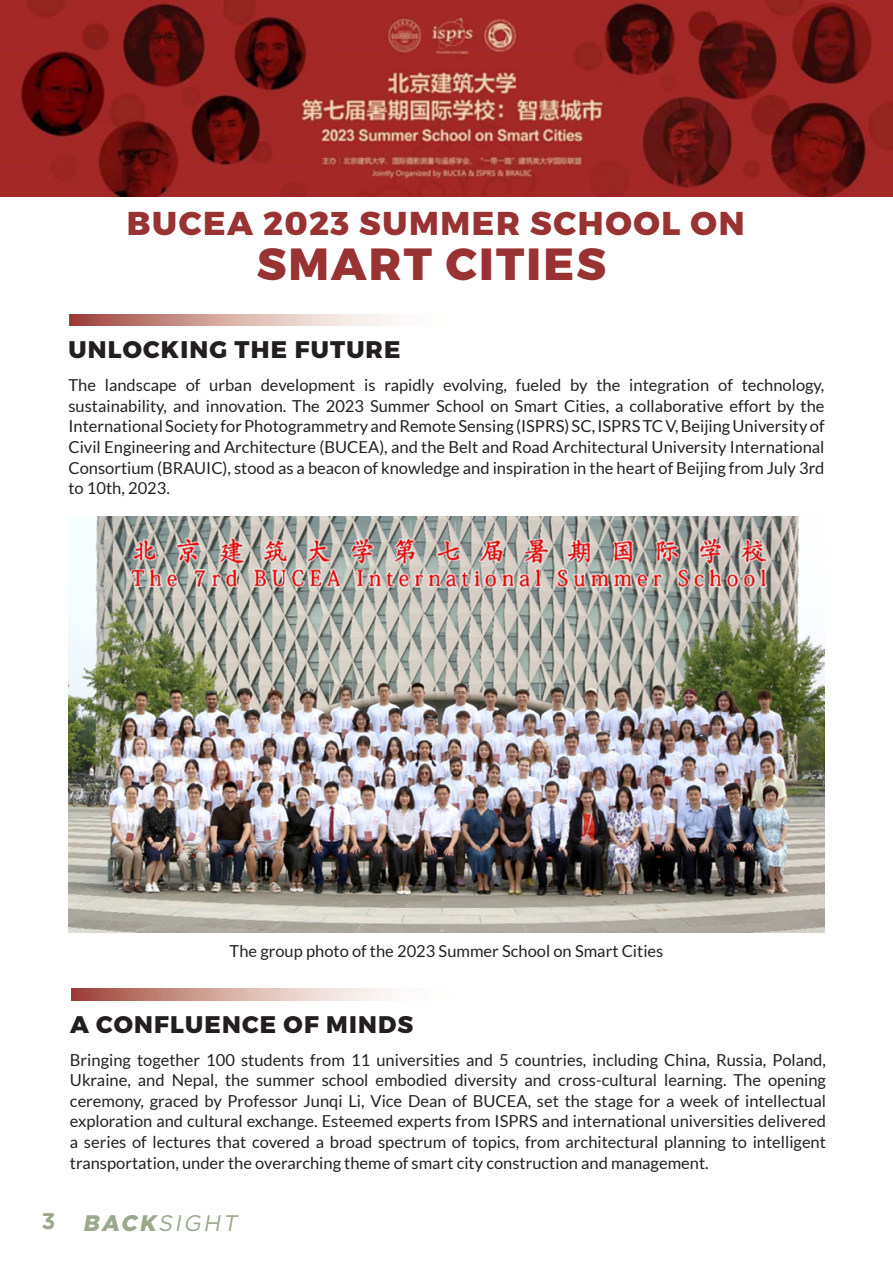
<style>
.page{position:relative;width:893px;height:1263px;background:#fff}
.page>*{position:absolute;margin:0;border:0;box-sizing:border-box;transform-origin:0 0}
.t1{font:800 45px "Montserrat";letter-spacing:.05em;color:#993232}
.t2{font:800 33px "Montserrat";letter-spacing:.05em;color:#993232}
.t3{font:800 24px "Montserrat";letter-spacing:.05em;color:#231f20}
.t4{font:italic 22.5px "Gotham";color:#9aa88d}
.t5{font:700 22.5px "Gotham";color:#9aa88d}
.t6{font:16.5px/20.7px "Lato";color:#222;text-align:justify}
.s1{font-weight:900}
</style>
<div class="page">
<img style="left:1px;top:1px;width:892px;height:195px">
<img style="left:68px;top:516px;width:756px;height:416px">
<svg style="left:70px;top:314px;width:320px;height:12px;background:#d3a9a1"></svg>
<svg style="left:71px;top:989px;width:321px;height:11px;background:#d3a9a1"></svg>
<p class="t2" style="left:127px;top:203px;width:619px">BUCEA 2023 SUMMER SCHOOL ON</p>
<p class="t1" style="left:257px;top:236px;width:351px">SMART CITIES</p>
<p class="t3" style="left:69px;top:334px;width:334px">UNLOCKING THE FUTURE</p>
<p class="t6" style="left:68px;top:375px;width:758px">The landscape of urban development is rapidly evolving, fueled by the integration of technology, sustainability, and innovation. The 2023 Summer School on Smart Cities, a collaborative effort by the International Society for Photogrammetry and Remote Sensing (ISPRS) SC, ISPRS TC V, Beijing University of Civil Engineering and Architecture (BUCEA), and the Belt and Road Architectural University International Consortium (BRAUIC), stood as a beacon of knowledge and inspiration in the heart of Beijing from July 3rd to 10th, 2023.</p>
<p class="t6" style="left:230px;top:940px;width:435px">The group photo of the 2023 Summer School on Smart Cities</p>
<p class="t3" style="left:70px;top:1009px;width:345px">A CONFLUENCE OF MINDS</p>
<p class="t6" style="left:70px;top:1049px;width:758px">Bringing together 100 students from 11 universities and 5 countries, including China, Russia, Poland, Ukraine, and Nepal, the summer school embodied diversity and cross-cultural learning. The opening ceremony, graced by Professor Junqi Li, Vice Dean of BUCEA, set the stage for a week of intellectual exploration and cultural exchange. Esteemed experts from ISPRS and international universities delivered a series of lectures that covered a broad spectrum of topics, from architectural planning to intelligent transportation, under the overarching theme of smart city construction and management.</p>
<p class="t5" style="left:41px;top:1208px;width:15px">3</p>
<p class="t4" style="left:83px;top:1208px;width:160px"><span class="s1">BACK</span>SIGHT</p>
</div>
